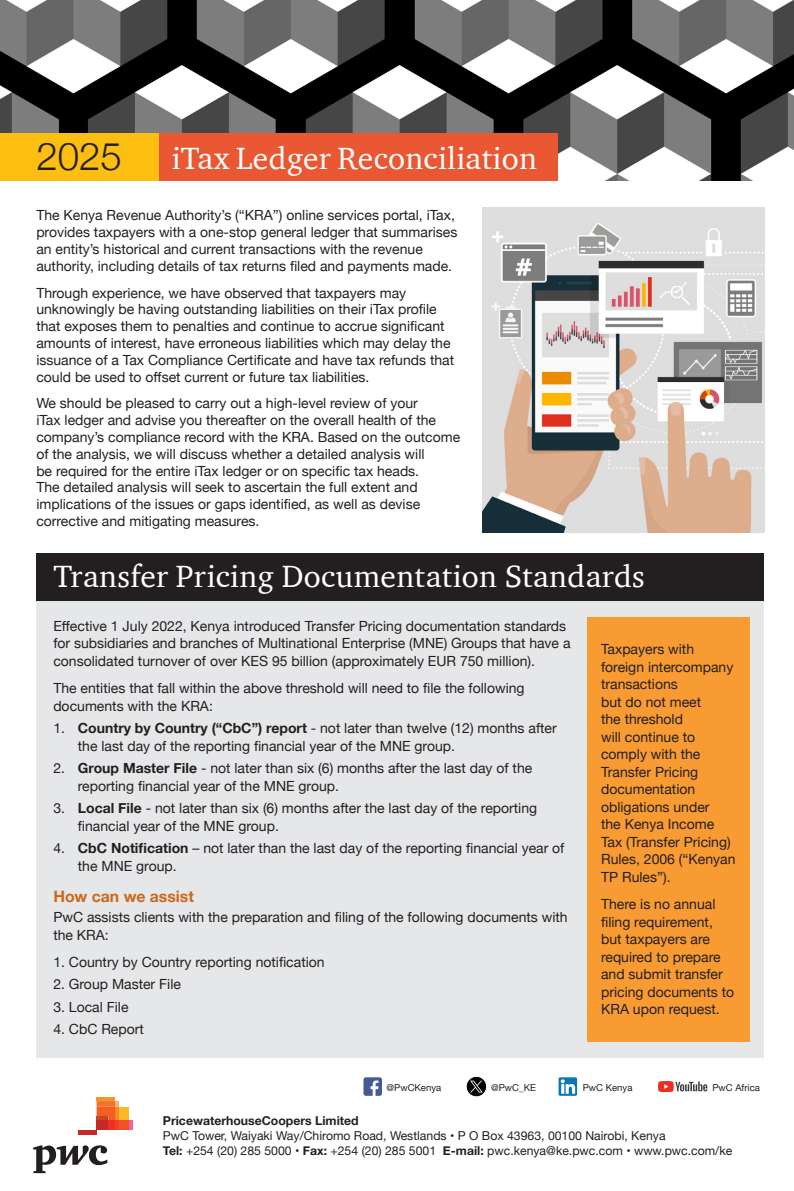
<style>
.page{position:relative;width:794px;height:1191px;background:#fff}
.page>*{position:absolute;margin:0;border:0;box-sizing:border-box;transform-origin:0 0}
.t1{font:300 38.5px "Helvetica Neue";color:#231f20}
.t2{font:31.5px "ITC Charter Com";letter-spacing:.01em;color:#fff}
.Body_copy{font:700 15.75px "Helvetica Neue";color:#cd681b}
.Body_copy-2{font:14px/17.5px "Helvetica Neue";color:#231f20}
.Body_text{font:12.25px/14.7px "Helvetica Neue";color:#231f20}
.Body_text-2{font:9.62px "Helvetica Neue";color:#231f20}
.s1{font-weight:700}
</style>
<div class="page">
<img style="left:0;top:0;width:794px;height:180px">
<div style="left:36px;top:553px;width:728px;height:504px;background:#e6e7e9"></div>
<div style="left:150px;top:133px;width:408px;height:47px;background:#ea5733"></div>
<div style="left:36px;top:553px;width:728px;height:47px;background:#231f20"></div>
<div style="left:0;top:133px;width:159px;height:48px;background:#fdbe12"></div>
<div style="left:587px;top:617px;width:163px;height:425px;background:#f89b33"></div>
<svg style="left:33px;top:1145px;width:74px;height:28px"></svg>
<div style="left:128px;top:1120px;width:5px;height:10px;background:#f0639e"></div>
<hr style="left:97px;top:1097px;width:18px;height:4px;background:#f7932e">
<div style="left:119px;top:1106px;width:9px;height:14px;background:#fcb825"></div>
<div style="left:119px;top:1120px;width:9px;height:10px;background:#f05128"></div>
<hr style="left:115px;top:1120px;width:4px;height:10px;background:#ef4225">
<svg style="left:97px;top:1101px;width:22px;height:19px"></svg>
<div style="left:108px;top:1120px;width:7px;height:10px;background:#ee3022"></div>
<hr style="left:97px;top:1116px;width:11px;height:4px;background:#c54826">
<div style="left:97px;top:1120px;width:11px;height:10px;background:#c32a25"></div>
<hr style="left:78px;top:1130px;width:19px;height:4px;background:#c32a25">
<svg style="left:363px;top:1077px;width:19px;height:18px"></svg>
<svg style="left:558px;top:1077px;width:19px;height:18px"></svg>
<svg style="left:658px;top:1081px;width:49px;height:11px"></svg>
<img style="left:482px;top:207px;width:282px;height:325px">
<svg style="left:466px;top:1076px;width:20px;height:20px"></svg>
<div style="left:466px;top:1076px;width:20px;height:20px;border:1px solid #fff;border-radius:50%"></div>
<svg style="left:470px;top:1080px;width:13px;height:12px"></svg>
<p class="t1" style="left:36px;top:126px;width:87px">2025</p>
<p class="t2" style="left:172px;top:139px;width:367px">iTax Ledger Reconciliation</p>
<p class="Body_copy-2" style="left:36px;top:208px;width:422px;line-height:16.8px">The Kenya Revenue Authority’s (“KRA”) online services portal, iTax, provides taxpayers with a one-stop general ledger that summarises an entity’s historical and current transactions with the revenue authority, including details of tax returns filed and payments made.</p>
<p class="Body_copy-2" style="left:36px;top:285px;width:419px;line-height:16.8px">Through experience, we have observed that taxpayers may unknowingly be having outstanding liabilities on their iTax profile that exposes them to penalties and continue to accrue significant amounts of interest, have erroneous liabilities which may delay the issuance of a Tax Compliance Certificate and have tax refunds that could be used to offset current or future tax liabilities.</p>
<p class="Body_copy-2" style="left:36px;top:396px;width:425px;line-height:16.8px">We should be pleased to carry out a high-level review of your<br>iTax ledger and advise you thereafter on the overall health of the company’s compliance record with the KRA. Based on the outcome of the analysis, we will discuss whether a detailed analysis will<br>be required for the entire iTax ledger or on specific tax heads.<br>The detailed analysis will seek to ascertain the full extent and implications of the issues or gaps identified, as well as devise corrective and mitigating measures.</p>
<p class="t2" style="left:53px;top:557px;width:593px">Transfer Pricing Documentation Standards</p>
<p class="Body_copy-2" style="left:53px;top:618px;width:519px">Effective 1 July 2022, Kenya introduced Transfer Pricing documentation standards for subsidiaries and branches of Multinational Enterprise (MNE) Groups that have a consolidated turnover of over KES 95 billion (approximately EUR 750 million).</p>
<p class="Body_copy-2" style="left:53px;top:680px;width:473px">The entities that fall within the above threshold will need to file the following documents with the KRA:</p>
<p class="Body_copy-2" style="left:78px;top:720px;width:480px;text-indent:-24px">1. <span class="s1">Country by Country (“CbC”) report</span> - not later than twelve (12) months after the last day of the reporting financial year of the MNE group.</p>
<p class="Body_copy-2" style="left:78px;top:760px;width:456px;text-indent:-24px">2. <span class="s1">Group Master File</span> - not later than six (6) months after the last day of the reporting financial year of the MNE group.</p>
<p class="Body_copy-2" style="left:78px;top:800px;width:461px;text-indent:-24px">3. <span class="s1">Local File</span> - not later than six (6) months after the last day of the reporting financial year of the MNE group.</p>
<p class="Body_copy-2" style="left:78px;top:840px;width:488px;text-indent:-24px">4. <span class="s1">CbC Notification</span> – not later than the last day of the reporting financial year of the MNE group.</p>
<p class="Body_copy" style="left:53px;top:884px;width:142px">How can we assist</p>
<p class="Body_copy-2" style="left:53px;top:909px;width:516px">PwC assists clients with the preparation and filing of the following documents with the KRA:</p>
<p class="Body_copy-2" style="left:53px;top:954px;width:273px">1. Country by Country reporting notification</p>
<p class="Body_copy-2" style="left:53px;top:976px;width:129px">2. Group Master File</p>
<p class="Body_copy-2" style="left:53px;top:999px;width:77px">3. Local File</p>
<p class="Body_copy-2" style="left:53px;top:1021px;width:92px">4. CbC Report</p>
<p class="Body_copy-2" style="left:601px;top:641px;width:136px">Taxpayers with foreign intercompany transactions<br>but do not meet<br>the threshold<br>will continue to comply with the<br>Transfer Pricing documentation obligations under<br>the Kenya Income<br>Tax (Transfer Pricing)<br>Rules, 2006 (“Kenyan<br>TP Rules”).</p>
<p class="Body_copy-2" style="left:601px;top:896px;width:135px">There is no annual filing requirement, but taxpayers are required to prepare and submit transfer pricing documents to<br>KRA upon request.</p>
<p class="Body_text-2" style="left:386px;top:1080px;width:56px">@PwCKenya</p>
<p class="Body_text-2" style="left:583px;top:1080px;width:51px">PwC Kenya</p>
<p class="Body_text-2" style="left:712px;top:1080px;width:49px">PwC Africa</p>
<p class="Body_text-2" style="left:491px;top:1080px;width:46px">@PwC_KE</p>
<p class="Body_text" style="left:163px;top:1114px;width:571px"><span class="s1">PricewaterhouseCoopers Limited<br></span>PwC Tower, Waiyaki Way/Chiromo Road, Westlands • P O Box 43963, 00100 Nairobi, Kenya<br><span class="s1">Tel:</span> +254 (20) 285 5000 • <span class="s1">Fax:</span> +254 (20) 285 5001 <span class="s1">E-mail:</span> pwc.kenya@ke.pwc.com • www.pwc.com/ke</p>
</div>
